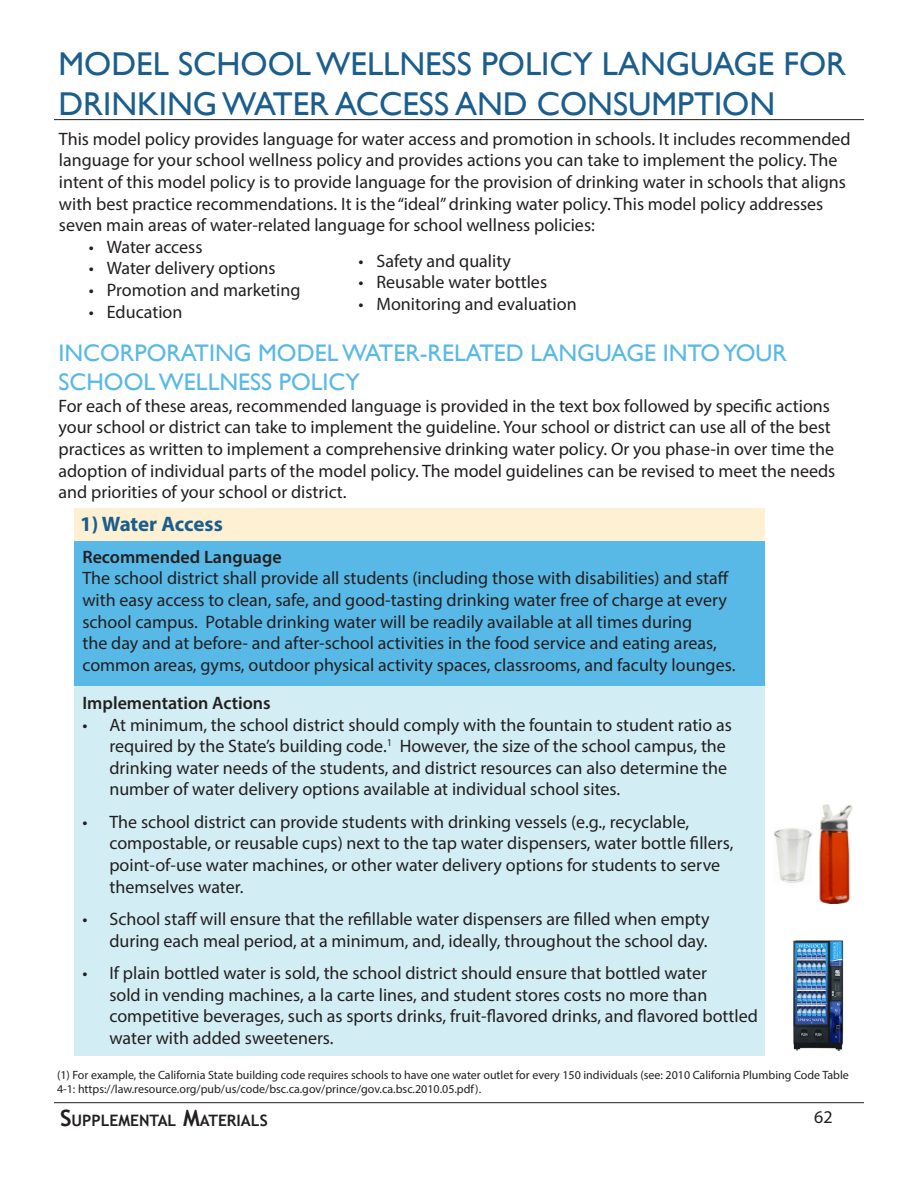
<style>
.page{position:relative;width:918px;height:1188px;background:#fff}
.page>*{position:absolute;margin:0;border:0;box-sizing:border-box;transform-origin:0 0}
.t1{font:33px/39.6px "Gill Sans";color:#1b5e8d}
.t2{font:24px/28.8px "Gill Sans";color:#58b8e6}
.t3{font:700 21px "Myriad Pro";letter-spacing:-.01em;color:#1b5e8d}
.t4{font:18px/21.6px "Myriad Pro";color:#231f20}
.t5{font:600 18px "Myriad Pro";color:#231f20}
.t6{font:700 15.75px "Trebuchet MS";color:#231f20}
.t7{font:12px/14.4px "Myriad Pro";color:#231f20}
.s1{font-size:22.5px}
</style>
<div class="page">
<hr style="left:54px;top:119px;width:810px;height:1px;background:#231f20">
<div style="left:75px;top:686px;width:690px;height:369px;background:#d2edf4"></div>
<div style="left:75px;top:508px;width:690px;height:33px;background:#fef1d3"></div>
<div style="left:75px;top:541px;width:690px;height:145px;background:#58b8e6"></div>
<img style="left:774px;top:828px;width:39px;height:55px">
<img style="left:819px;top:804px;width:34px;height:100px">
<img style="left:793px;top:940px;width:51px;height:112px">
<hr style="left:54px;top:1102px;width:810px;height:1px;background:#231f20">
<h1 class="t1" style="left:58px;top:44px;width:789px">MODEL SCHOOL WELLNESS POLICY LANGUAGE FOR<br>DRINKING WATER ACCESS AND CONSUMPTION</h1>
<p class="t4" style="left:59px;top:128px;width:793px">This model policy provides language for water access and promotion in schools. It includes recommended language for your school wellness policy and provides actions you can take to implement the policy. The intent of this model policy is to provide language for the provision of drinking water in schools that aligns with best practice recommendations. It is the “ideal” drinking water policy. This model policy addresses seven main areas of water-related language for school wellness policies:</p>
<p class="t4" style="left:89px;top:236px;width:115px">• Water access</p>
<p class="t4" style="left:89px;top:257px;width:188px">• Water delivery options</p>
<p class="t4" style="left:89px;top:279px;width:213px">• Promotion and marketing</p>
<p class="t4" style="left:89px;top:301px;width:95px">• Education</p>
<h2 class="t2" style="left:58px;top:339px;width:730px">INCORPORATING MODEL WATER-RELATED LANGUAGE INTO YOUR<br>SCHOOL WELLNESS POLICY</h2>
<p class="t4" style="left:58px;top:395px;width:778px">For each of these areas, recommended language is provided in the text box followed by specific actions your school or district can take to implement the guideline. Your school or district can use all of the best practices as written to implement a comprehensive drinking water policy. Or you phase-in over time the adoption of individual parts of the model policy. The model guidelines can be revised to meet the needs and priorities of your school or district.</p>
<p class="t3" style="left:80px;top:510px;width:144px">1) Water Access</p>
<p class="t5" style="left:82px;top:545px;width:201px">Recommended Language</p>
<p class="t4" style="left:82px;top:567px;width:654px">The school district shall provide all students (including those with disabilities) and staff with easy access to clean, safe, and good-tasting drinking water free of charge at every school campus. Potable drinking water will be readily available at all times during<br>the day and at before- and after-school activities in the food service and eating areas, common areas, gyms, outdoor physical activity spaces, classrooms, and faculty lounges.</p>
<p class="t5" style="left:82px;top:692px;width:190px">Implementation Actions</p>
<p class="t4" style="left:109px;top:713px;width:624px;text-indent:-27px">• At minimum, the school district should comply with the fountain to student ratio as required by the State’s building code.<sup>1</sup> However, the size of the school campus, the drinking water needs of the students, and district resources can also determine the number of water delivery options available at individual school sites.</p>
<p class="t4" style="left:109px;top:811px;width:626px;text-indent:-27px">• The school district can provide students with drinking vessels (e.g., recyclable, compostable, or reusable cups) next to the tap water dispensers, water bottle fillers, point-of-use water machines, or other water delivery options for students to serve themselves water.</p>
<p class="t4" style="left:82px;top:908px;width:629px;text-align:right">• School staff will ensure that the refillable water dispensers are filled when empty during each meal period, at a minimum, and, ideally, throughout the school day.</p>
<p class="t4" style="left:109px;top:962px;width:650px;text-indent:-27px">• If plain bottled water is sold, the school district should ensure that bottled water<br>sold in vending machines, a la carte lines, and student stores costs no more than competitive beverages, such as sports drinks, fruit-flavored drinks, and flavored bottled water with added sweeteners.</p>
<p class="t4" style="left:359px;top:250px;width:154px">• Safety and quality</p>
<p class="t4" style="left:359px;top:271px;width:190px">• Reusable water bottles</p>
<p class="t4" style="left:359px;top:293px;width:220px">• Monitoring and evaluation</p>
<p class="t7" style="left:57px;top:1067px;width:793px">(1) For example, the California State building code requires schools to have one water outlet for every 150 individuals (see: 2010 California Plumbing Code Table<br>4-1: https://law.resource.org/pub/us/code/bsc.ca.gov/prince/gov.ca.bsc.2010.05.pdf).</p>
<p class="t6" style="left:60px;top:1111px;width:209px"><span class="s1">S</span>UPP LEMENTAL <span class="s1">M</span>ATERIALS</p>
<p class="t4" style="left:814px;top:1106px;width:20px">62</p>
</div>
